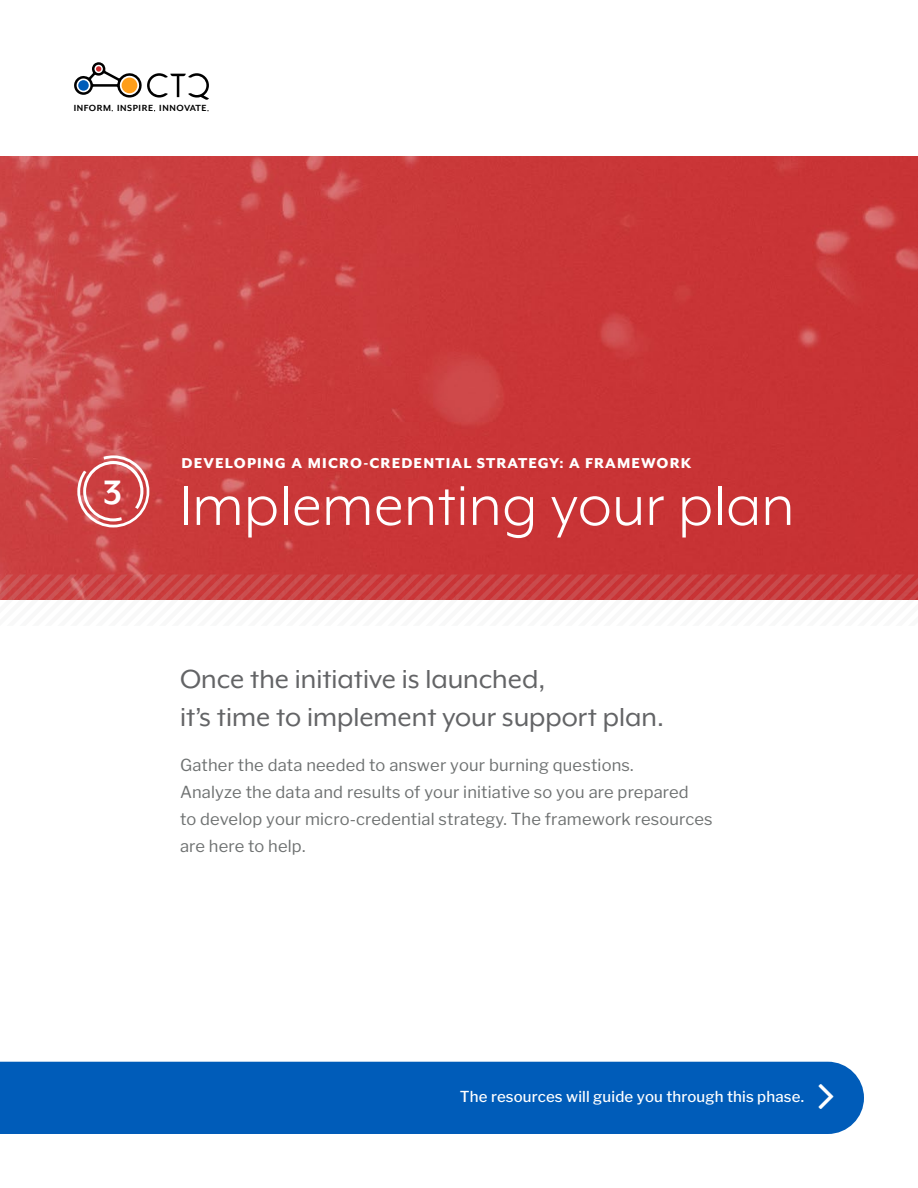
<style>
.page{position:relative;width:918px;height:1188px;background:#fff}
.page>*{position:absolute;margin:0;border:0;box-sizing:border-box;transform-origin:0 0}
.t1{font:64.5px "Mr Eaves XL Mod OT";letter-spacing:.01em;color:#fff}
.Sub_Head_1{font:700 39px "Mr Eaves XL Mod OT";color:#fff}
.Sub_Head_2{font:30px/37.5px "Mr Eaves XL Mod OT";color:#636466}
.t2{font:16.5px/27px "Libre Franklin";letter-spacing:.01em;color:#6e7171}
.t3{font:800 16.5px "Mr Eaves XL Mod OT";letter-spacing:.07em;color:#fff}
.t4{font:500 15px "Libre Franklin";letter-spacing:.01em;color:#fff}
.t5{font:700 10.2px "Mr Eaves XL Mod OT";letter-spacing:.06em;color:#000}
</style>
<div class="page">
<img style="left:0;top:157px;width:918px;height:417px">
<svg style="left:74px;top:62px;width:135px;height:38px"></svg>
<svg style="left:77px;top:455px;width:72px;height:72px;background:#d66869"></svg>
<svg style="left:0;top:574px;width:918px;height:26px;background:#c94142"></svg>
<div style="left:0;top:1062px;width:864px;height:72px;background:#005cb9"></div>
<svg style="left:819px;top:1084px;width:14px;height:25px"></svg>
<p class="t5" style="left:74px;top:103px;width:134px">INFORM INSPIRE INNOVATE</p>
<p class="Sub_Head_1" style="left:103px;top:473px;width:20px">3</p>
<p class="t3" style="left:182px;top:455px;width:511px">DEVELOPING A MICRO-CREDENTIAL STRATEGY: A FRAMEWORK</p>
<p class="t1" style="left:180px;top:473px;width:616px">Implementing your plan</p>
<p class="Sub_Head_2" style="left:180px;top:660px;width:486px">Once the initiative is launched,<br>it’s time to implement your support plan.</p>
<p class="t2" style="left:180px;top:751px;width:534px">Gather the data needed to answer your burning questions.<br>Analyze the data and results of your initiative so you are prepared<br>to develop your micro-credential strategy. The framework resources are here to help.</p>
<p class="t4" style="left:460px;top:1087px;width:346px">The resources will guide you through this phase.</p>
</div>
